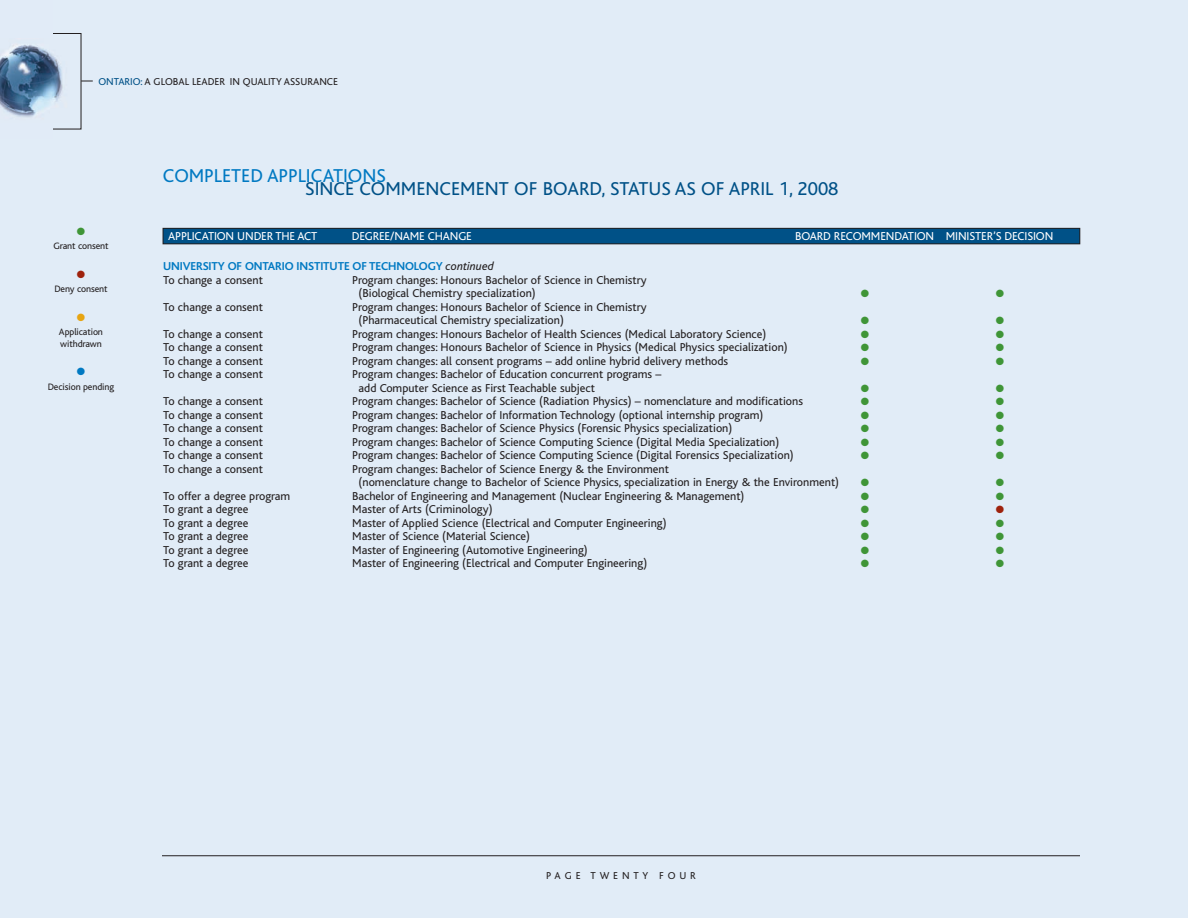
<style>
.page{position:relative;width:1188px;height:918px;background:#e1ecf7}
.page>*{position:absolute;margin:0;border:0;box-sizing:border-box;transform-origin:0 0}
.t1{font:19.5px "Bliss";color:#005187}
.t2{font:19.5px "Bliss";color:#0079c2}
.t3{font:12px/13.5px "Bliss";color:#231f20}
.t4{font:12px "Bliss";letter-spacing:-.01em;color:#fff}
.t5{font:700 12px/13.5px "Bliss";letter-spacing:-.01em;color:#0079c2}
.t6{font:10.5px "Bliss";color:#231f20}
.t7{font:10.5px "Zapf Dingbats ITC";color:#3f9537}
.t8{font:10.5px "Bliss";letter-spacing:.365em;color:#231f20}
.t9{font:10.5px "Zapf Dingbats ITC";color:#9e220d}
.t10{font:10.5px "Zapf Dingbats ITC";color:#e7a512}
.t11{font:10.5px "Zapf Dingbats ITC";color:#0079c2}
.t12{font:9.75px/12px "Bliss";letter-spacing:-.01em;color:#231f20}
.s1{color:#005187}
.s2{font-weight:400;font-style:italic;color:#231f20}
.s3{font-weight:400;color:#231f20}
</style>
<div class="page">
<svg style="left:0;top:45px;width:63px;height:72px"></svg>
<svg style="left:81px;top:81px;width:12px;height:1px"></svg>
<div style="left:163px;top:228px;width:917px;height:16px;background:#005187"></div>
<div style="left:163px;top:228px;width:917px;height:16px;border:1px solid #231f20"></div>
<hr style="left:162px;top:855px;width:918px;height:1px;background:#231f20">
<p class="t6" style="left:98px;top:78px;width:241px"><span class="s1">ONTARIO:</span> A GLOBAL LEADER IN QUALITY ASSURANCE</p>
<p class="t7" style="left:77px;top:225px;width:10px">●</p>
<p class="t12" style="left:53px;top:241px;width:57px">Grant consent</p>
<p class="t9" style="left:77px;top:268px;width:10px">●</p>
<p class="t12" style="left:54px;top:284px;width:55px">Deny consent</p>
<p class="t10" style="left:77px;top:311px;width:10px">●</p>
<p class="t12" style="left:59px;top:327px;width:46px">Application withdrawn</p>
<p class="t11" style="left:77px;top:366px;width:10px">●</p>
<p class="t12" style="left:48px;top:381px;width:68px">Decision pending</p>
<h1 class="t2" style="left:163px;top:169px;width:225px">COMPLETED APPLICATIONS</h1>
<h1 class="t1" style="left:305px;top:182px;width:535px">SINCE COMMENCEMENT OF BOARD, STATUS AS OF APRIL 1, 2008</h1>
<p class="t4" style="left:168px;top:232px;width:150px">APPLICATION UNDER THE ACT</p>
<p class="t4" style="left:352px;top:232px;width:122px">DEGREE/NAME CHANGE</p>
<p class="t4" style="left:795px;top:232px;width:260px">BOARD RECOMMENDATION MINISTER’S DECISION</p>
<p class="t5" style="left:163px;top:261px;width:332px">UNIVERSITY OF ONTARIO INSTITUTE OF TECHNOLOGY <span class="s2">continued<br></span><span class="s3">To change a consent</span></p>
<p class="t3" style="left:359px;top:275px;width:290px;text-indent:-6px">Program changes: Honours Bachelor of Science in Chemistry (Biological Chemistry specialization)</p>
<p class="t7" style="left:861px;top:288px;width:10px">●</p>
<p class="t7" style="left:996px;top:288px;width:10px">●</p>
<p class="t3" style="left:163px;top:302px;width:101px">To change a consent</p>
<p class="t3" style="left:359px;top:302px;width:290px;text-indent:-6px">Program changes: Honours Bachelor of Science in Chemistry (Pharmaceutical Chemistry specialization)</p>
<p class="t7" style="left:861px;top:315px;width:10px">●</p>
<p class="t7" style="left:996px;top:315px;width:10px">●</p>
<p class="t3" style="left:163px;top:329px;width:101px">To change a consent</p>
<p class="t3" style="left:352px;top:329px;width:416px">Program changes: Honours Bachelor of Health Sciences (Medical Laboratory Science)</p>
<p class="t7" style="left:861px;top:328px;width:10px">●</p>
<p class="t7" style="left:996px;top:328px;width:10px">●</p>
<p class="t3" style="left:163px;top:342px;width:101px">To change a consent</p>
<p class="t3" style="left:352px;top:342px;width:437px">Program changes: Honours Bachelor of Science in Physics (Medical Physics specialization)</p>
<p class="t7" style="left:861px;top:342px;width:10px">●</p>
<p class="t7" style="left:996px;top:342px;width:10px">●</p>
<p class="t3" style="left:163px;top:356px;width:101px">To change a consent</p>
<p class="t3" style="left:352px;top:356px;width:378px">Program changes: all consent programs – add online hybrid delivery methods</p>
<p class="t7" style="left:861px;top:355px;width:10px">●</p>
<p class="t7" style="left:996px;top:355px;width:10px">●</p>
<p class="t3" style="left:163px;top:369px;width:101px">To change a consent</p>
<p class="t3" style="left:359px;top:369px;width:304px;text-indent:-6px">Program changes: Bachelor of Education concurrent programs – add Computer Science as First Teachable subject</p>
<p class="t7" style="left:861px;top:382px;width:10px">●</p>
<p class="t7" style="left:996px;top:382px;width:10px">●</p>
<p class="t3" style="left:163px;top:396px;width:101px">To change a consent</p>
<p class="t3" style="left:352px;top:396px;width:452px">Program changes: Bachelor of Science (Radiation Physics) – nomenclature and modifications</p>
<p class="t7" style="left:861px;top:396px;width:10px">●</p>
<p class="t7" style="left:996px;top:396px;width:10px">●</p>
<p class="t3" style="left:163px;top:410px;width:101px">To change a consent</p>
<p class="t3" style="left:352px;top:410px;width:413px">Program changes: Bachelor of Information Technology (optional internship program)</p>
<p class="t7" style="left:861px;top:409px;width:10px">●</p>
<p class="t7" style="left:996px;top:409px;width:10px">●</p>
<p class="t3" style="left:163px;top:423px;width:101px">To change a consent</p>
<p class="t3" style="left:352px;top:423px;width:382px">Program changes: Bachelor of Science Physics (Forensic Physics specialization)</p>
<p class="t7" style="left:861px;top:423px;width:10px">●</p>
<p class="t7" style="left:996px;top:423px;width:10px">●</p>
<p class="t3" style="left:163px;top:437px;width:101px">To change a consent</p>
<p class="t3" style="left:352px;top:437px;width:429px">Program changes: Bachelor of Science Computing Science (Digital Media Specialization)</p>
<p class="t7" style="left:861px;top:436px;width:10px">●</p>
<p class="t7" style="left:996px;top:436px;width:10px">●</p>
<p class="t3" style="left:163px;top:450px;width:101px">To change a consent</p>
<p class="t3" style="left:352px;top:450px;width:443px">Program changes: Bachelor of Science Computing Science (Digital Forensics Specialization)</p>
<p class="t7" style="left:861px;top:450px;width:10px">●</p>
<p class="t7" style="left:996px;top:450px;width:10px">●</p>
<p class="t3" style="left:163px;top:464px;width:101px">To change a consent</p>
<p class="t3" style="left:359px;top:464px;width:482px;text-indent:-6px">Program changes: Bachelor of Science Energy &amp; the Environment<br>(nomenclature change to Bachelor of Science Physics, specialization in Energy &amp; the Environment)</p>
<p class="t7" style="left:861px;top:477px;width:10px">●</p>
<p class="t7" style="left:996px;top:477px;width:10px">●</p>
<p class="t3" style="left:163px;top:491px;width:129px">To offer a degree program</p>
<p class="t3" style="left:352px;top:491px;width:394px">Bachelor of Engineering and Management (Nuclear Engineering &amp; Management)</p>
<p class="t7" style="left:861px;top:490px;width:10px">●</p>
<p class="t7" style="left:996px;top:490px;width:10px">●</p>
<p class="t3" style="left:163px;top:504px;width:87px">To grant a degree</p>
<p class="t3" style="left:352px;top:504px;width:142px">Master of Arts (Criminology)</p>
<p class="t7" style="left:861px;top:504px;width:10px">●</p>
<p class="t9" style="left:996px;top:504px;width:10px">●</p>
<p class="t3" style="left:163px;top:518px;width:87px">To grant a degree</p>
<p class="t3" style="left:352px;top:518px;width:316px">Master of Applied Science (Electrical and Computer Engineering)</p>
<p class="t7" style="left:861px;top:517px;width:10px">●</p>
<p class="t7" style="left:996px;top:517px;width:10px">●</p>
<p class="t3" style="left:163px;top:531px;width:87px">To grant a degree</p>
<p class="t3" style="left:352px;top:531px;width:180px">Master of Science (Material Science)</p>
<p class="t7" style="left:861px;top:531px;width:10px">●</p>
<p class="t7" style="left:996px;top:531px;width:10px">●</p>
<p class="t3" style="left:163px;top:545px;width:87px">To grant a degree</p>
<p class="t3" style="left:352px;top:545px;width:237px">Master of Engineering (Automotive Engineering)</p>
<p class="t7" style="left:861px;top:544px;width:10px">●</p>
<p class="t7" style="left:996px;top:544px;width:10px">●</p>
<p class="t3" style="left:163px;top:558px;width:87px">To grant a degree</p>
<p class="t3" style="left:352px;top:558px;width:297px">Master of Engineering (Electrical and Computer Engineering)</p>
<p class="t7" style="left:861px;top:558px;width:10px">●</p>
<p class="t7" style="left:996px;top:558px;width:10px">●</p>
<p class="t8" style="left:546px;top:872px;width:151px">PAGE TWENTY FOUR</p>
</div>
